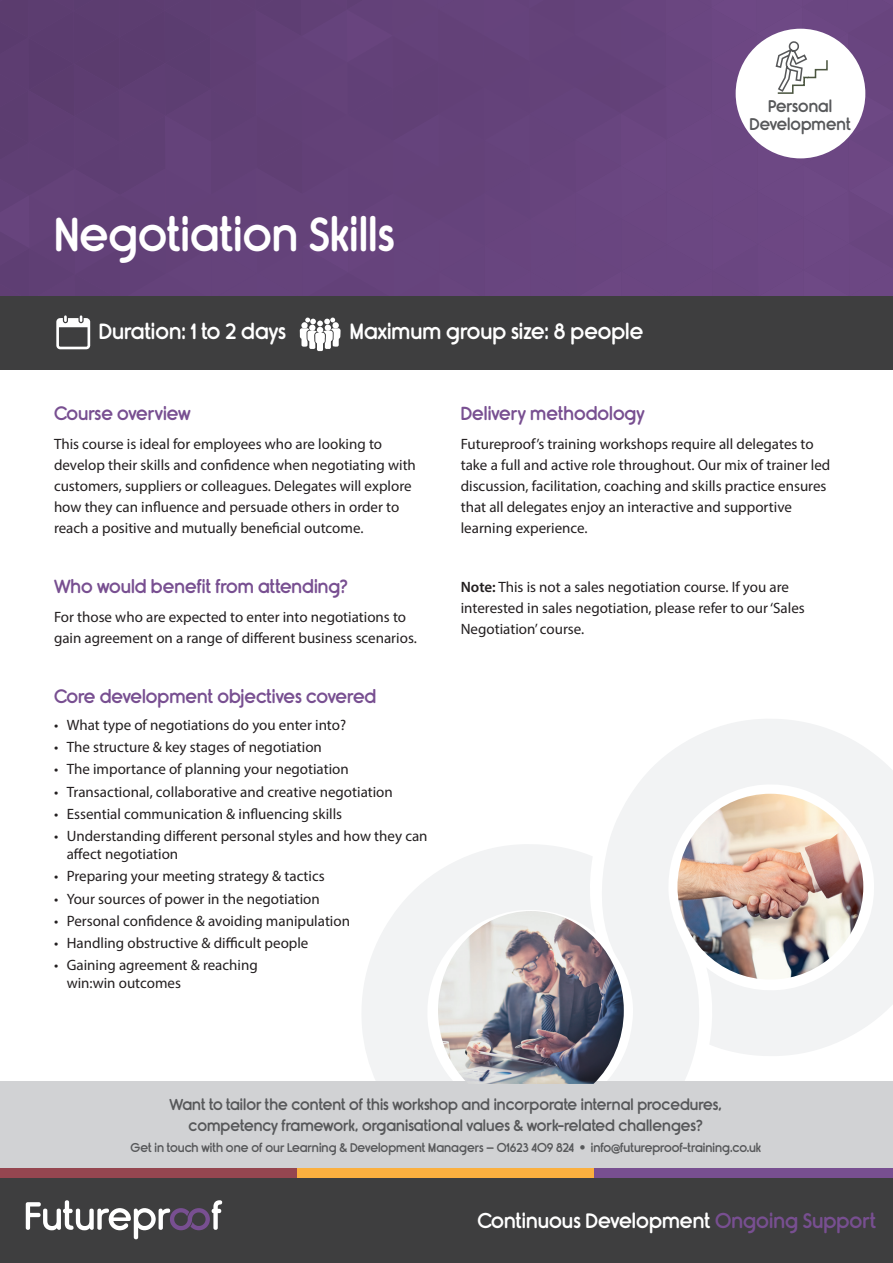
<style>
.page{position:relative;width:893px;height:1263px;background:#fff}
.page>*{position:absolute;margin:0;border:0;box-sizing:border-box;transform-origin:0 0}
.t1{font:45px "Rimouski Sb";color:#fff}
.t2{font:21px "Rimouski Sb";color:#fff}
.t3{font:19.8px "Rimouski Sb";color:#fff}
.t4{font:18px "Rimouski Sb";color:#784f91}
.t5{font:16.2px/18px "Rimouski Sb";color:#57585a;text-align:center}
.t6{font:15px/21px "Myriad Pro";color:#231f20}
.t7{font:15px/21px "Rimouski Sb";color:#57585a;text-align:center}
.t8{font:12px "Rimouski Sb";color:#57585a}
.s1{font-weight:600}
.s2{color:#784f91}
</style>
<div class="page">
<div style="left:0;top:296px;width:893px;height:74px;background:#3e3e3f"></div>
<div style="left:0;top:1166px;width:299px;height:14px;background:#954650"></div>
<svg style="left:362px;top:719px;width:531px;height:362px;fill:#f2f3f4"></svg>
<div style="left:297px;top:1166px;width:299px;height:14px;background:#fbb03f"></div>
<div style="left:594px;top:1166px;width:299px;height:14px;background:#784f91"></div>
<div style="left:0;top:1178px;width:893px;height:85px;background:#3e3e3f"></div>
<svg style="left:26px;top:1200px;width:196px;height:39px"></svg>
<div style="left:0;top:1081px;width:893px;height:86px;background:#d1d2d4"></div>
<svg style="left:0;top:0;width:893px;height:296px;background:#6c4b80"></svg>
<svg style="left:300px;top:318px;width:41px;height:33px"></svg>
<svg style="left:56px;top:315px;width:34px;height:34px"></svg>
<img style="left:677px;top:794px;width:186px;height:185px;border-radius:93px">
<img style="left:438px;top:911px;width:186px;height:173px">
<h1 class="t1" style="left:54px;top:209px;width:342px">Negotiation Skills</h1>
<h2 class="t2" style="left:99px;top:319px;width:189px">Duration: 1 to 2 days</h2>
<h2 class="t2" style="left:350px;top:319px;width:295px">Maximum group size: 8 people</h2>
<p class="t5" style="left:749px;top:98px;width:103px">Personal<br>Development</p>
<p class="t4" style="left:54px;top:402px;width:138px">Course overview</p>
<p class="t6" style="left:54px;top:433px;width:363px">This course is ideal for employees who are looking to develop their skills and confidence when negotiating with customers, suppliers or colleagues. Delegates will explore how they can influence and persuade others in order to reach a positive and mutually beneficial outcome.</p>
<p class="t4" style="left:54px;top:576px;width:295px">Who would benefit from attending?</p>
<p class="t6" style="left:54px;top:606px;width:364px">For those who are expected to enter into negotiations to gain agreement on a range of different business scenarios.</p>
<p class="t4" style="left:54px;top:686px;width:324px">Core development objectives covered</p>
<p class="t6" style="left:54px;top:714px;width:294px">• What type of negotiations do you enter into?</p>
<p class="t6" style="left:54px;top:736px;width:269px">• The structure &amp; key stages of negotiation</p>
<p class="t6" style="left:54px;top:759px;width:296px">• The importance of planning your negotiation</p>
<p class="t6" style="left:54px;top:781px;width:340px">• Transactional, collaborative and creative negotiation</p>
<p class="t6" style="left:54px;top:803px;width:290px">• Essential communication &amp; influencing skills</p>
<p class="t6" style="left:67px;top:827px;width:362px;line-height:18px;text-indent:-13px">• Understanding different personal styles and how they can affect negotiation</p>
<p class="t6" style="left:54px;top:865px;width:272px">• Preparing your meeting strategy &amp; tactics</p>
<p class="t6" style="left:54px;top:888px;width:267px">• Your sources of power in the negotiation</p>
<p class="t6" style="left:54px;top:910px;width:298px">• Personal confidence &amp; avoiding manipulation</p>
<p class="t6" style="left:54px;top:932px;width:256px">• Handling obstructive &amp; difficult people</p>
<p class="t6" style="left:67px;top:956px;width:193px;line-height:18px;text-indent:-13px">• Gaining agreement &amp; reaching win:win outcomes</p>
<p class="t4" style="left:461px;top:402px;width:185px">Delivery methodology</p>
<p class="t6" style="left:461px;top:433px;width:371px">Futureproof’s training workshops require all delegates to take a full and active role throughout. Our mix of trainer led discussion, facilitation, coaching and skills practice ensures that all delegates enjoy an interactive and supportive learning experience.</p>
<p class="t6" style="left:461px;top:576px;width:346px"><span class="s1">Note:</span> This is not a sales negotiation course. If you are interested in sales negotiation, please refer to our ‘Sales<br>Negotiation’ course.</p>
<p class="t7" style="left:170px;top:1095px;width:554px">Want to tailor the content of this workshop and incorporate internal procedures, competency framework, organisational values &amp; work-related challenges?</p>
<p class="t8" style="left:130px;top:1141px;width:632px">Get in touch with one of our Learning &amp; Development Managers – 01623 409 824 • info@futureproof-training.co.uk</p>
<h3 class="t3" style="left:478px;top:1209px;width:400px">Continuous Development <span class="s2">Ongoing Support</span></h3>
</div>
